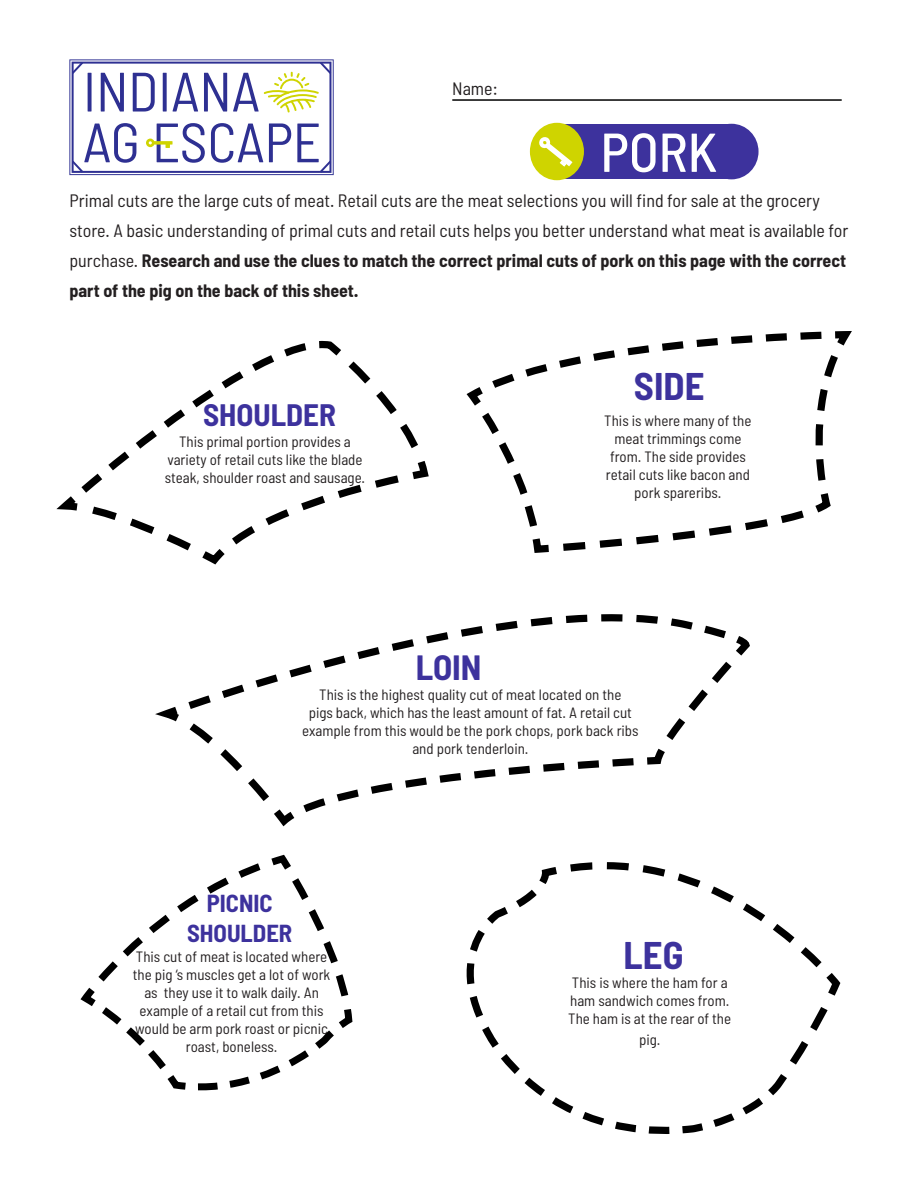
<style>
.page{position:relative;width:918px;height:1188px;background:#fff}
.page>*{position:absolute;margin:0;border:0;box-sizing:border-box;transform-origin:0 0}
.t1{font:500 semi-condensed 54.6px "Barlow";color:#fff}
.t2{font:700 semi-condensed 38.7px "Barlow";color:#3d329d}
.t3{font:700 semi-condensed 35.1px "Barlow";color:#3d329d}
.t4{font:700 semi-condensed 31.05px "Barlow";color:#3d329d}
.t5{font:700 semi-condensed 24.6px/29.5px "Barlow";color:#3d329d;text-align:center}
.t6{font:semi-condensed 18px/30px "Barlow";color:#231f20}
.t7{font:semi-condensed 15px/18px "Barlow";color:#231f20;text-align:center}
.s1{font-weight:700}
</style>
<div class="page">
<svg style="left:69px;top:59px;width:265px;height:116px"></svg>
<div style="left:552px;top:124px;width:178px;height:55px;background:#3d329d"></div>
<div style="left:530px;top:123px;width:54px;height:57px;background:#cfd400;border-radius:50%"></div>
<div style="left:704px;top:124px;width:55px;height:55px;background:#3d329d;border-radius:50%"></div>
<svg style="left:539px;top:137px;width:34px;height:30px"></svg>
<hr style="left:452px;top:99px;width:390px;height:2px;background:#000">
<svg style="left:80px;top:858px;width:273px;height:233px"></svg>
<svg style="left:466px;top:934px;width:10px;height:83px"></svg>
<svg style="left:476px;top:862px;width:365px;height:272px"></svg>
<svg style="left:159px;top:629px;width:573px;height:226px"></svg>
<svg style="left:465px;top:331px;width:387px;height:332px"></svg>
<svg style="left:58px;top:340px;width:371px;height:225px"></svg>
<p class="t6" style="left:452px;top:73px;width:47px">Name:</p>
<p class="t1" style="left:600px;top:118px;width:118px">PORK</p>
<p class="t6" style="left:69px;top:185px;width:780px">Primal cuts are the large cuts of meat. Retail cuts are the meat selections you will find for sale at the grocery store. A basic understanding of primal cuts and retail cuts helps you better understand what meat is available for purchase. <span class="s1">Research and use the clues to match the correct primal cuts of pork on this page with the correct part of the pig on the back of this sheet.</span></p>
<p class="t4" style="left:203px;top:395px;width:134px">SHOULDER</p>
<p class="t7" style="left:165px;top:433px;width:202px">This primal portion provides a variety of retail cuts like the blade steak, shoulder roast and sausage.</p>
<p class="t3" style="left:416px;top:646px;width:67px">LOIN</p>
<p class="t2" style="left:634px;top:362px;width:72px">SIDE</p>
<p class="t7" style="left:604px;top:411px;width:149px">This is where many of the meat trimmings come from. The side provides retail cuts like bacon and pork spareribs.</p>
<p class="t7" style="left:302px;top:685px;width:338px">This is the highest quality cut of meat located on the<br>pigs back, which has the least amount of fat. A retail cut example from this would be the pork chops, pork back ribs and pork tenderloin.</p>
<p class="t5" style="left:187px;top:888px;width:107px">PICNIC<br>SHOULDER</p>
<p class="t7" style="left:133px;top:948px;width:199px">This cut of meat is located where the pig ‘s muscles get a lot of work as they use it to walk daily. An example of a retail cut from this would be arm pork roast or picnic roast, boneless.</p>
<p class="t2" style="left:624px;top:931px;width:61px">LEG</p>
<p class="t7" style="left:568px;top:973px;width:165px;text-align:left">This is where the ham for a ham sandwich comes from.<br>The ham is at the rear of the</p>
<p class="t7" style="left:639px;top:1030px;width:23px">pig.</p>
</div>
